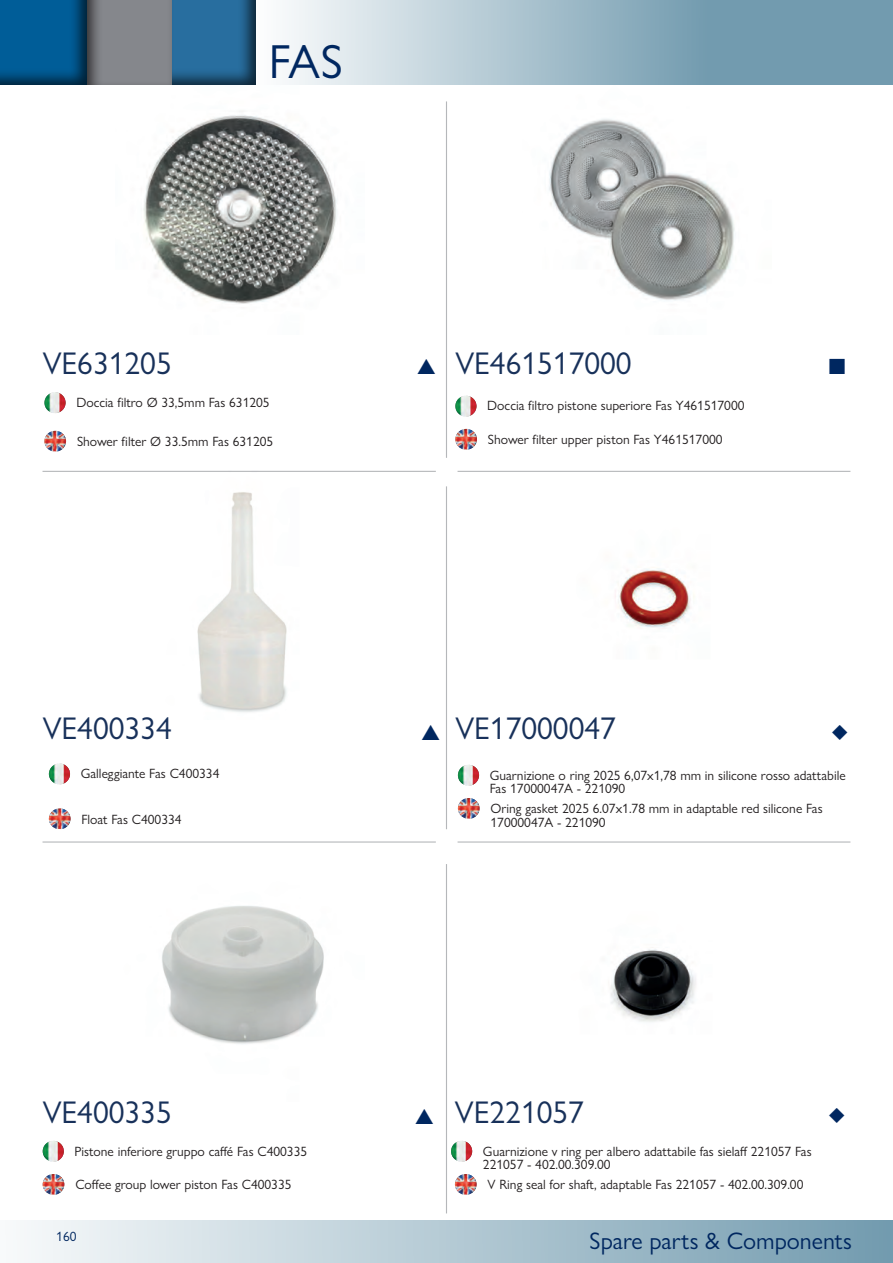
<style>
.page{position:relative;width:893px;height:1263px;background:#fff}
.page>*{position:absolute;margin:0;border:0;box-sizing:border-box;transform-origin:0 0}
.t1{font:48px "Gill Sans Nova";color:#002760}
.t2{font:31.5px "Gill Sans Nova";color:#18315a}
.t3{font:24px "Gill Sans Nova";color:#002760}
.t4{font:13.5px/13.5px "Gill Sans Nova";color:#231f20}
.t5{font:13.5px "Gill Sans Nova";color:#002760}
</style>
<div class="page">
<svg style="left:287px;top:0;width:606px;height:85px;background:#9fbbc8"></svg>
<div style="left:169px;top:0;width:88px;height:86px;background:#231f20;opacity:.75"></div>
<div style="left:84px;top:0;width:88px;height:87px;background:#231f20;opacity:.75"></div>
<div style="left:0;top:0;width:88px;height:86px;background:#231f20;opacity:.75"></div>
<div style="left:0;top:1220px;width:893px;height:43px;background:linear-gradient(to right,#f8fafb,#729baf)"></div>
<img style="left:115px;top:85px;width:222px;height:219px">
<img style="left:549px;top:119px;width:186px;height:182px">
<img style="left:197px;top:492px;width:90px;height:220px">
<img style="left:162px;top:906px;width:162px;height:138px">
<img style="left:615px;top:569px;width:79px;height:59px">
<img style="left:610px;top:947px;width:86px;height:75px">
<img style="left:44px;top:431px;width:22px;height:20px">
<img style="left:455px;top:429px;width:22px;height:20px">
<img style="left:49px;top:808px;width:22px;height:21px">
<img style="left:458px;top:798px;width:21px;height:20px">
<img style="left:43px;top:1174px;width:21px;height:20px">
<img style="left:455px;top:1174px;width:22px;height:20px">
<img style="left:44px;top:392px;width:22px;height:21px;border-radius:10px">
<img style="left:455px;top:396px;width:21px;height:21px;border-radius:10px">
<img style="left:49px;top:763px;width:21px;height:21px;border-radius:10px">
<img style="left:458px;top:765px;width:21px;height:21px;border-radius:10px">
<img style="left:43px;top:1141px;width:21px;height:21px;border-radius:10px">
<img style="left:451px;top:1141px;width:21px;height:21px;border-radius:10px">
<hr style="left:446px;top:101px;width:1px;height:357px;background:#85888d">
<hr style="left:458px;top:471px;width:392px;height:1px;background:#85888d">
<hr style="left:43px;top:471px;width:393px;height:1px;background:#85888d">
<hr style="left:458px;top:841px;width:392px;height:1px;background:#85888d">
<hr style="left:43px;top:841px;width:393px;height:1px;background:#85888d">
<hr style="left:446px;top:486px;width:1px;height:343px;background:#85888d">
<hr style="left:446px;top:864px;width:1px;height:349px;background:#85888d">
<h1 class="t1" style="left:269px;top:32px;width:75px">FAS</h1>
<h2 class="t2" style="left:43px;top:344px;width:131px">VE631205</h2>
<h2 class="t2" style="left:455px;top:344px;width:178px">VE461517000</h2>
<p class="t4" style="left:76px;top:395px;width:195px">Doccia filtro Ø 33,5mm Fas 631205</p>
<p class="t4" style="left:487px;top:399px;width:259px">Doccia filtro pistone superiore Fas Y461517000</p>
<p class="t4" style="left:77px;top:435px;width:198px">Shower filter Ø 33.5mm Fas 631205</p>
<p class="t4" style="left:488px;top:433px;width:236px">Shower filter upper piston Fas Y461517000</p>
<h2 class="t2" style="left:43px;top:709px;width:131px">VE400334</h2>
<h2 class="t2" style="left:455px;top:709px;width:162px">VE17000047</h2>
<p class="t4" style="left:81px;top:767px;width:140px">Galleggiante Fas C400334</p>
<p class="t4" style="left:490px;top:768px;width:357px">Guarnizione o ring 2025 6,07x1,78 mm in silicone rosso adattabile<br>Fas 17000047A - 221090</p>
<p class="t4" style="left:82px;top:812px;width:102px">Float Fas C400334</p>
<p class="t4" style="left:491px;top:802px;width:334px">Oring gasket 2025 6.07x1.78 mm in adaptable red silicone Fas<br>17000047A - 221090</p>
<h2 class="t2" style="left:43px;top:1093px;width:131px">VE400335</h2>
<h2 class="t2" style="left:455px;top:1093px;width:131px">VE221057</h2>
<p class="t4" style="left:75px;top:1144px;width:234px">Pistone inferiore gruppo caffé Fas C400335</p>
<p class="t4" style="left:483px;top:1144px;width:330px">Guarnizione v ring per albero adattabile fas sielaff 221057 Fas<br>221057 - 402.00.309.00</p>
<p class="t4" style="left:75px;top:1178px;width:218px">Coffee group lower piston Fas C400335</p>
<p class="t4" style="left:488px;top:1178px;width:317px">V Ring seal for shaft, adaptable Fas 221057 - 402.00.309.00</p>
<p class="t5" style="left:56px;top:1228px;width:22px">160</p>
<h3 class="t3" style="left:590px;top:1226px;width:264px">Spare parts &amp; Components</h3>
</div>
